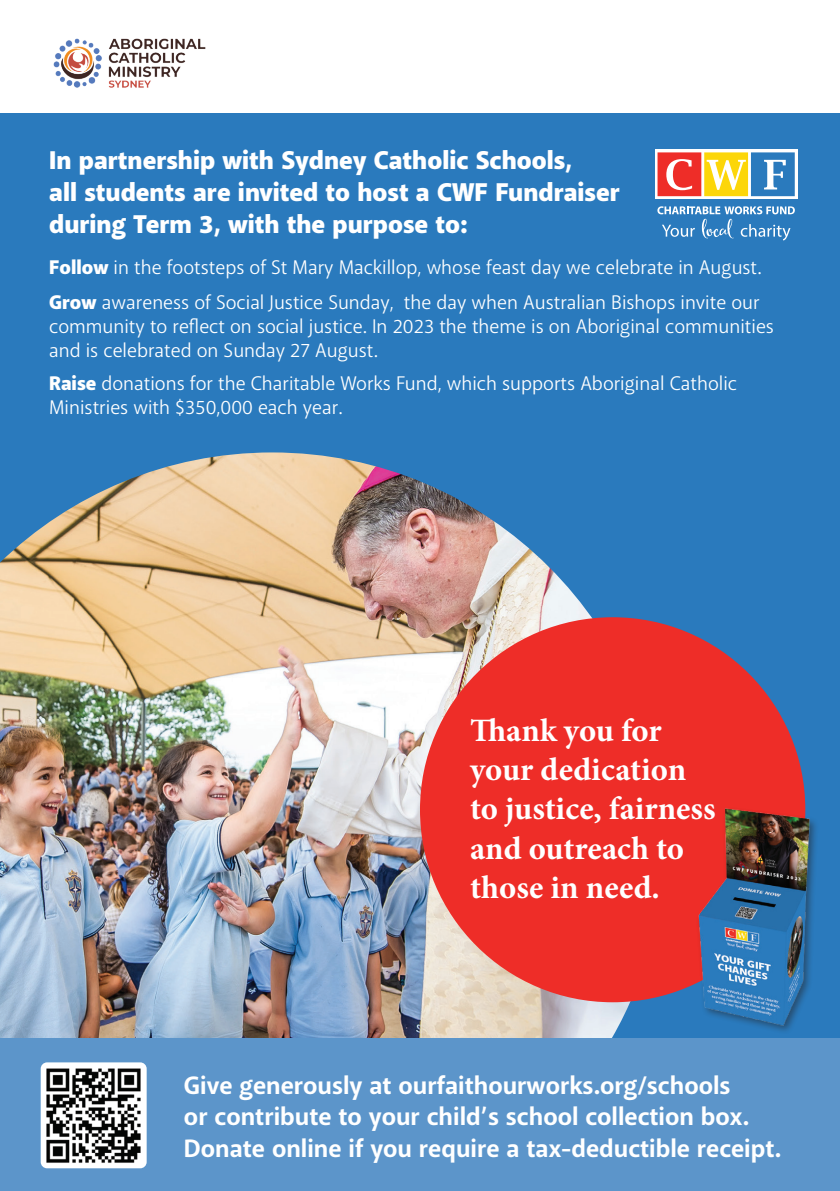
<style>
.page{position:relative;width:840px;height:1191px;background:#fff}
.page>*{position:absolute;margin:0;border:0;box-sizing:border-box;transform-origin:0 0}
.t1{font:700 32.6px/39.2px "Minion Pro";color:#fff}
.t2{font:900 26px/32px "Akagi Pro";color:#fff}
.t3{font:700 25.6px/31.4px "Akagi Pro";color:#fff}
.t4{font:20px/24px "Akagi Pro";color:#fff}
.s1{font-weight:900}
</style>
<div class="page">
<div style="left:0;top:113px;width:839px;height:1078px;background:#2a7abd"></div>
<img style="left:0;top:452px;width:663px;height:586px">
<div style="left:0;top:1038px;width:839px;height:153px;background:#5c95ca"></div>
<div style="left:420px;top:617px;width:384px;height:385px;background:#ee2d28;border-radius:50%"></div>
<img style="left:684px;top:781px;width:132px;height:250px">
<svg style="left:655px;top:149px;width:142px;height:50px"></svg>
<svg style="left:657px;top:152px;width:137px;height:44px"></svg>
<svg style="left:657px;top:206px;width:137px;height:34px"></svg>
<img style="left:41px;top:1062px;width:106px;height:106px">
<img style="left:53px;top:38px;width:153px;height:50px">
<h2 class="t2" style="left:49px;top:145px;width:572px">In partnership with Sydney Catholic Schools,<br>all students are invited to host a CWF Fundraiser during Term 3, with the purpose to:</h2>
<p class="t4" style="left:49px;top:250px;width:713px;line-height:35.2px"><span class="s1">Follow</span> in the footsteps of St Mary Mackillop, whose feast day we celebrate in August.<br><span class="s1">Grow</span> awareness of Social Justice Sunday, the day when Australian Bishops invite our</p>
<p class="t4" style="left:49px;top:315px;width:726px">community to reflect on social justice. In 2023 the theme is on Aboriginal communities and is celebrated on Sunday 27 August.</p>
<p class="t4" style="left:49px;top:372px;width:689px"><span class="s1">Raise</span> donations for the Charitable Works Fund, which supports Aboriginal Catholic<br>Ministries with $350,000 each year.</p>
<h1 class="t1" style="left:470px;top:710px;width:247px">Thank you for your dedication to justice, fairness and outreach to those in need.</h1>
<p class="t3" style="left:184px;top:1070px;width:598px">Give generously at ourfaithourworks.org/schools<br>or contribute to your child’s school collection box.<br>Donate online if you require a tax-deductible receipt.</p>
</div>
